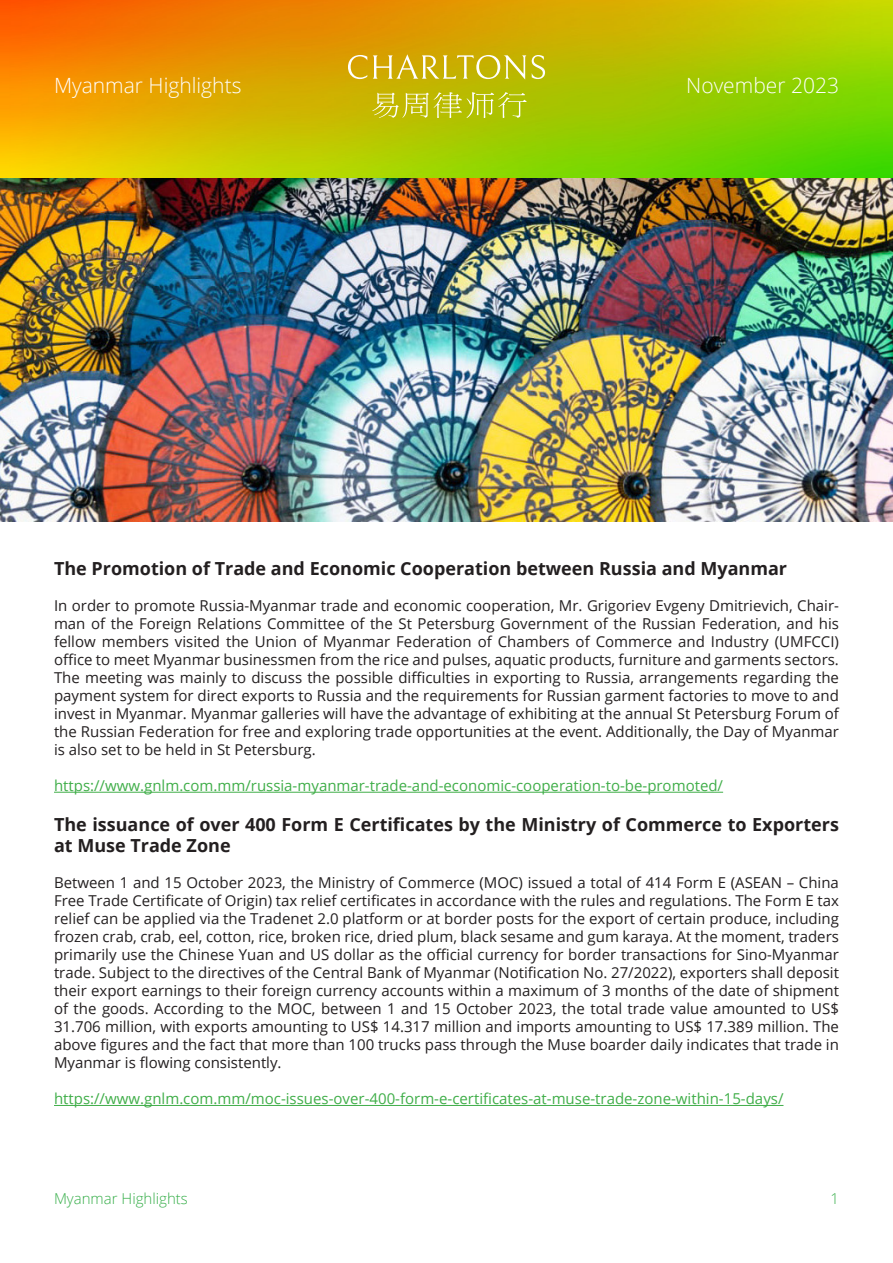
<style>
.page{position:relative;width:893px;height:1263px;background:#fff}
.page>*{position:absolute;margin:0;border:0;box-sizing:border-box;transform-origin:0 0}
.t1{font:300 21px "Open Sans";color:#fff}
.t2{font:700 18px/21.6px "Open Sans";color:#231f20}
.t3{font:15px/18px "Open Sans";color:#231f20;text-align:justify}
.t4{font:15px "Open Sans";color:#40ae49}
.t5{font:300 15px "Open Sans";color:#36ae49}
</style>
<div class="page">
<img style="left:0;top:0;width:893px;height:522px">
<svg style="left:348px;top:55px;width:19px;height:24px"></svg>
<svg style="left:373px;top:54px;width:172px;height:26px;background:#d2bf34"></svg>
<svg style="left:372px;top:92px;width:155px;height:26px;background:#c5c82e"></svg>
<hr style="left:54px;top:792px;width:669px;height:1px;background:#40ae49">
<hr style="left:54px;top:1105px;width:729px;height:1px;background:#40ae49">
<h1 class="t1" style="left:54px;top:71px;width:189px">Myanmar Highlights</h1>
<h1 class="t1" style="left:686px;top:71px;width:154px">November 2023</h1>
<p class="t2" style="left:54px;top:557px;width:735px">The Promotion of Trade and Economic Cooperation between Russia and Myanmar</p>
<p class="t3" style="left:54px;top:596px;width:786px">In order to promote Russia-Myanmar trade and economic cooperation, Mr. Grigoriev Evgeny Dmitrievich, Chair&shy;man of the Foreign Relations Committee of the St Petersburg Government of the Russian Federation, and his fellow members visited the Union of Myanmar Federation of Chambers of Commerce and Industry (UMFCCI) office to meet Myanmar businessmen from the rice and pulses, aquatic products, furniture and garments sectors.<br>The meeting was mainly to discuss the possible difficulties in exporting to Russia, arrangements regarding the payment system for direct exports to Russia and the requirements for Russian garment factories to move to and invest in Myanmar. Myanmar galleries will have the advantage of exhibiting at the annual St Petersburg Forum of the Russian Federation for free and exploring trade opportunities at the event. Additionally, the Day of Myanmar is also set to be held in St Petersburg.</p>
<p class="t4" style="left:54px;top:775px;width:671px">https://www.gnlm.com.mm/russia-myanmar-trade-and-economic-cooperation-to-be-promoted/</p>
<p class="t2" style="left:54px;top:813px;width:786px">The issuance of over 400 Form E Certificates by the Ministry of Commerce to Exporters at Muse Trade Zone</p>
<p class="t3" style="left:54px;top:873px;width:786px">Between 1 and 15 October 2023, the Ministry of Commerce (MOC) issued a total of 414 Form E (ASEAN – China Free Trade Certificate of Origin) tax relief certificates in accordance with the rules and regulations. The Form E tax relief can be applied via the Tradenet 2.0 platform or at border posts for the export of certain produce, including frozen crab, crab, eel, cotton, rice, broken rice, dried plum, black sesame and gum karaya. At the moment, traders primarily use the Chinese Yuan and US dollar as the official currency for border transactions for Sino-Myanmar trade. Subject to the directives of the Central Bank of Myanmar (Notification No. 27/2022), exporters shall deposit their export earnings to their foreign currency accounts within a maximum of 3 months of the date of shipment of the goods. According to the MOC, between 1 and 15 October 2023, the total trade value amounted to US$ 31.706 million, with exports amounting to US$ 14.317 million and imports amounting to US$ 17.389 million. The above figures and the fact that more than 100 trucks pass through the Muse boarder daily indicates that trade in Myanmar is flowing consistently.</p>
<p class="t4" style="left:54px;top:1088px;width:731px">https://www.gnlm.com.mm/moc-issues-over-400-form-e-certificates-at-muse-trade-zone-within-15-days/</p>
<p class="t5" style="left:54px;top:1188px;width:135px">Myanmar Highlights</p>
<p class="t5" style="left:830px;top:1188px;width:10px">1</p>
</div>
